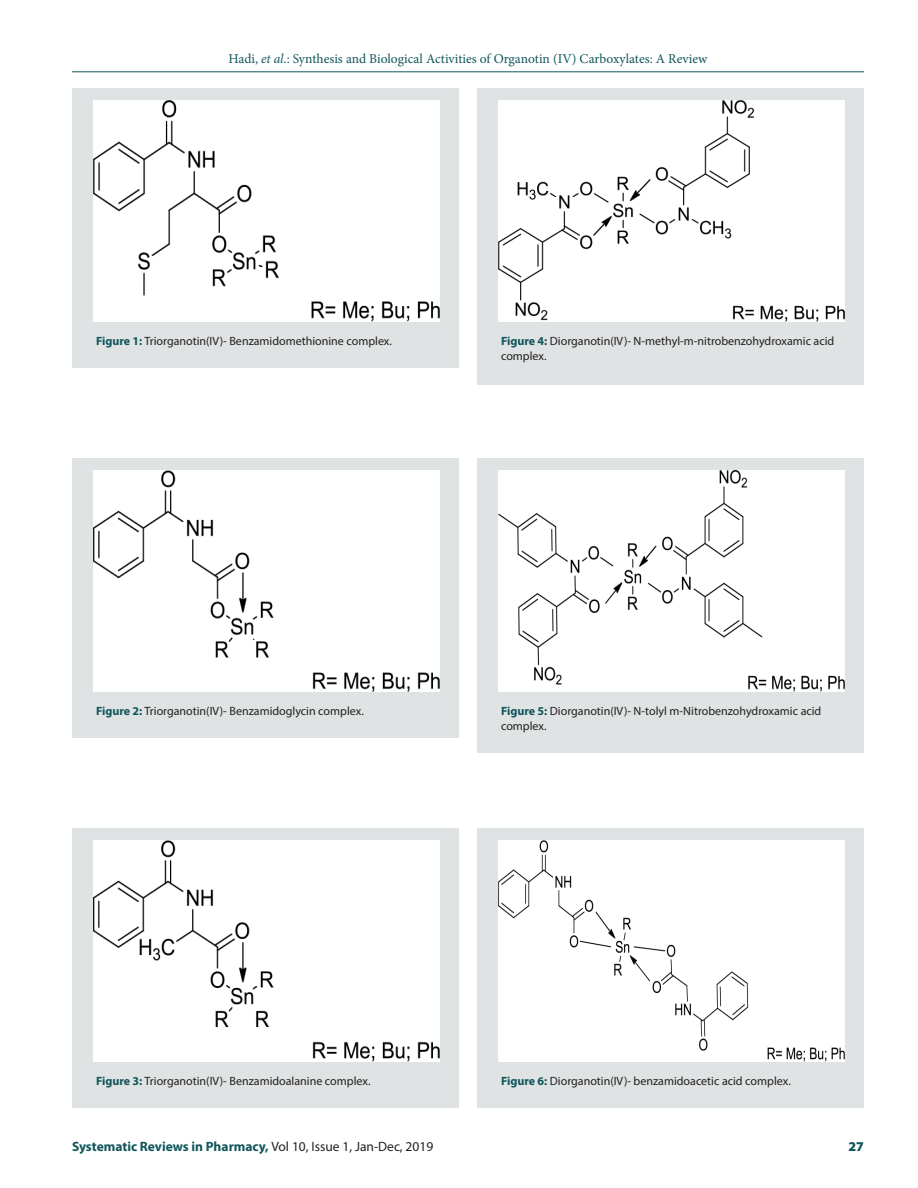
<style>
.page{position:relative;width:918px;height:1188px;background:#fff}
.page>*{position:absolute;margin:0;border:0;box-sizing:border-box;transform-origin:0 0}
.t1{font:13.5px "Minion Pro";color:#11565b}
.RRH{font:700 13.5px "Myriad Pro";color:#11565b}
.RRH-2{font:900 13.5px "Myriad Pro";color:#11565b}
.FIG_CAP{font:12px/15px "Myriad Pro";color:#231f20}
.s1{font-style:italic}
.s2{font-weight:700;color:#11565b}
.s3{font-weight:400;color:#231f20}
</style>
<div class="page">
<hr style="left:72px;top:72px;width:792px;height:1px;background:#11565b">
<div style="left:72px;top:88px;width:387px;height:280px;background:#e0e3e4"></div>
<div style="left:93px;top:101px;width:346px;height:220px;background:#fff"></div>
<div style="left:477px;top:88px;width:387px;height:297px;background:#e0e3e4"></div>
<div style="left:498px;top:101px;width:346px;height:220px;background:#fff"></div>
<div style="left:72px;top:458px;width:387px;height:280px;background:#e0e3e4"></div>
<div style="left:93px;top:471px;width:346px;height:220px;background:#fff"></div>
<div style="left:477px;top:458px;width:387px;height:295px;background:#e0e3e4"></div>
<div style="left:498px;top:471px;width:346px;height:220px;background:#fff"></div>
<div style="left:72px;top:828px;width:387px;height:280px;background:#e0e3e4"></div>
<div style="left:93px;top:841px;width:346px;height:220px;background:#fff"></div>
<div style="left:477px;top:828px;width:387px;height:280px;background:#e0e3e4"></div>
<div style="left:498px;top:841px;width:346px;height:220px;background:#fff"></div>
<p class="t1" style="left:228px;top:50px;width:481px">Hadi, <span class="s1">et al</span>.: Synthesis and Biological Activities of Organotin (IV) Carboxylates: A Review</p>
<p class="FIG_CAP" style="left:96px;top:334px;width:297px"><span class="s2">Figure 1:</span> Triorganotin(IV)- Benzamidomethionine complex.</p>
<p class="FIG_CAP" style="left:501px;top:334px;width:335px"><span class="s2">Figure 4:</span> Diorganotin(IV)- N-methyl-m-nitrobenzohydroxamic acid complex.</p>
<p class="FIG_CAP" style="left:96px;top:704px;width:269px"><span class="s2">Figure 2:</span> Triorganotin(IV)- Benzamidoglycin complex.</p>
<p class="FIG_CAP" style="left:501px;top:704px;width:322px"><span class="s2">Figure 5:</span> Diorganotin(IV)- N-tolyl m-Nitrobenzohydroxamic acid complex.</p>
<p class="FIG_CAP" style="left:96px;top:1074px;width:276px"><span class="s2">Figure 3:</span> Triorganotin(IV)- Benzamidoalanine complex.</p>
<p class="FIG_CAP" style="left:501px;top:1074px;width:291px"><span class="s2">Figure 6:</span> Diorganotin(IV)- benzamidoacetic acid complex.</p>
<p class="RRH" style="left:72px;top:1137px;width:363px">Systematic Reviews in Pharmacy, <span class="s3">Vol 10, Issue 1, Jan-Dec, 2019</span></p>
<p class="RRH-2" style="left:849px;top:1137px;width:17px">27</p>
</div>
